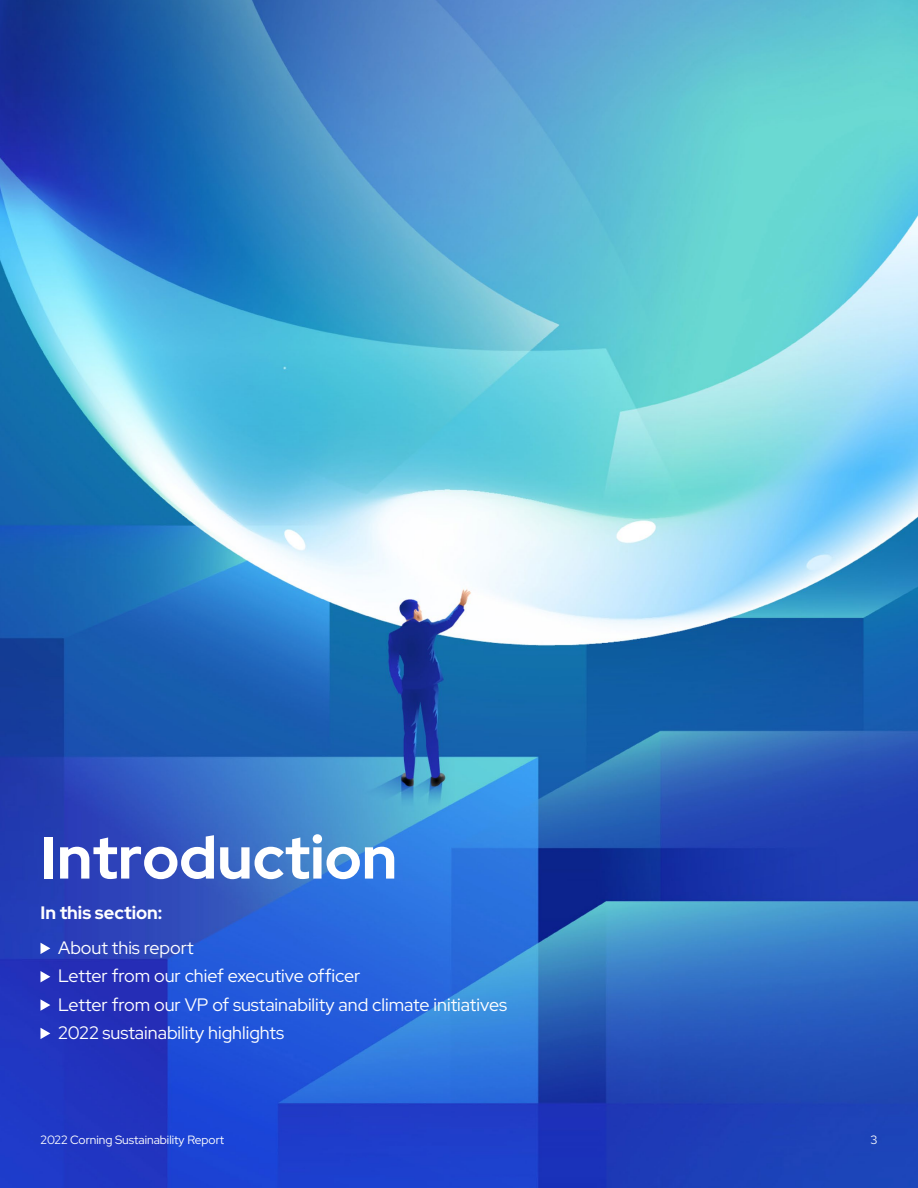
<style>
.page{position:relative;width:918px;height:1188px;background:#fff}
.page>*{position:absolute;margin:0;border:0;box-sizing:border-box;transform-origin:0 0}
.TOC_base{font:700 60px "Red Hat Display";color:#fff}
.Divider_Body{font:18px "Red Hat Display";color:#fff}
.Divider_Body-2{font:700 18px "Red Hat Display";color:#fff}
.t1{font:12px "Red Hat Display";color:#fff}
</style>
<div class="page">
<img style="left:0;top:0;width:918px;height:1188px">
<svg style="left:41px;top:943px;width:9px;height:11px"></svg>
<svg style="left:41px;top:971px;width:9px;height:11px"></svg>
<svg style="left:41px;top:999px;width:9px;height:12px"></svg>
<svg style="left:41px;top:1028px;width:9px;height:11px"></svg>
<p class="TOC_base" style="left:40px;top:818px;width:358px">Introduction</p>
<p class="Divider_Body-2" style="left:40px;top:901px;width:123px">In this section:</p>
<p class="Divider_Body" style="left:58px;top:936px;width:137px">About this report</p>
<p class="Divider_Body" style="left:58px;top:964px;width:304px">Letter from our chief executive officer</p>
<p class="Divider_Body" style="left:58px;top:993px;width:451px">Letter from our VP of sustainability and climate initiatives</p>
<p class="Divider_Body" style="left:58px;top:1021px;width:228px">2022 sustainability highlights</p>
<p class="t1" style="left:40px;top:1132px;width:185px">2022 Corning Sustainability Report</p>
<p class="t1" style="left:871px;top:1132px;width:8px">3</p>
</div>
